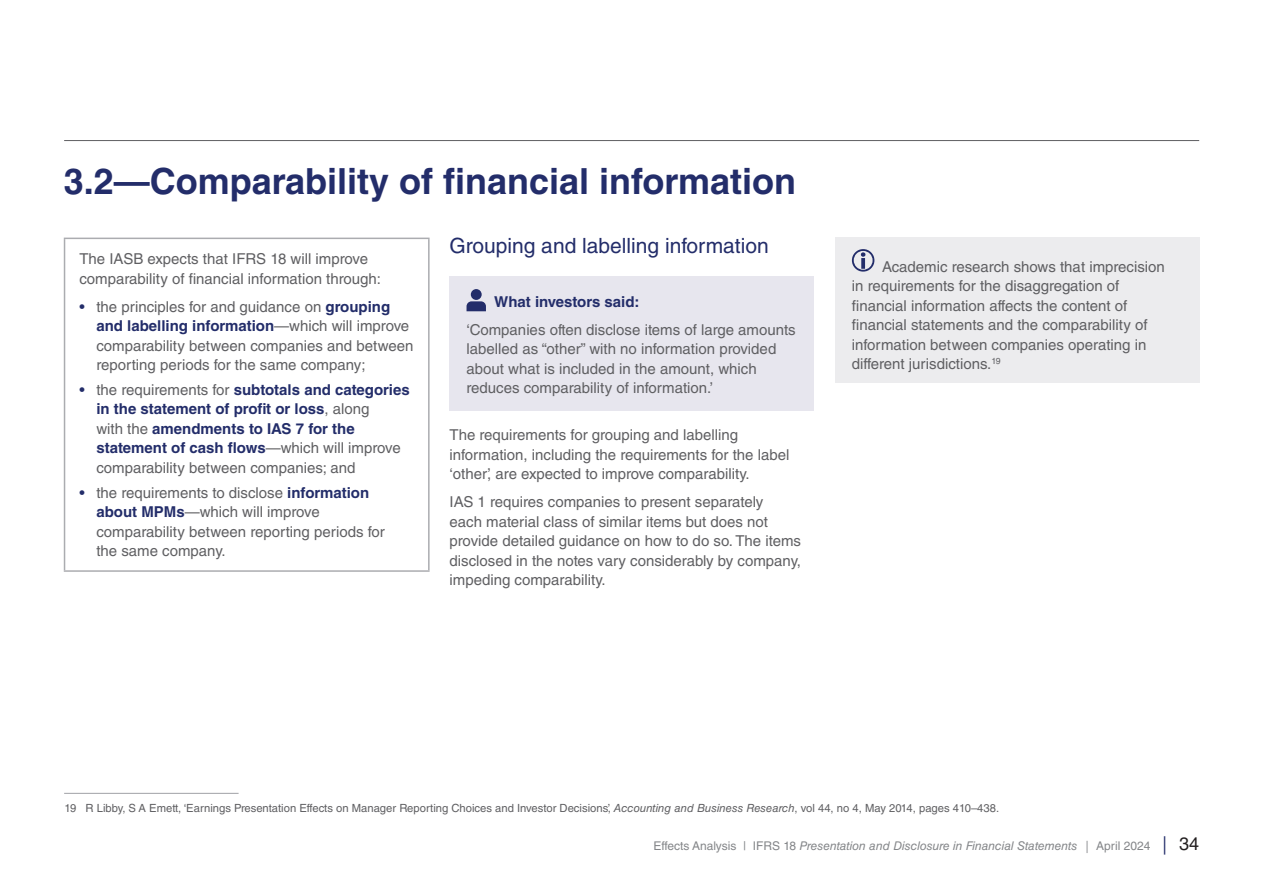
<style>
.page{position:relative;width:1263px;height:893px;background:#fff}
.page>*{position:absolute;margin:0;border:0;box-sizing:border-box;transform-origin:0 0}
.Level_1{font:700 36px "Helvetica LT Std";color:#232d6a}
.Level_2_heading{font:21px "Helvetica LT Std";color:#232d6a}
.Body_copy{font:15px/19.5px "Helvetica LT Std";color:#5f5f62}
.Body_copy-2{font:700 15px/19.5px "Helvetica LT Std";color:#232d6a}
.t1{font:italic 12px "Helvetica LT Std";color:#848689}
.footnote{font:11.25px "Helvetica LT Std";color:#5f5f62}
.s1{color:#232d6a}
.s2{font-weight:700;color:#232d6a}
.s3{font-weight:400}
.s4{font-weight:400;color:#5f5f62}
.s5{font-style:italic}
.s6{font-style:normal}
.s7{font-family:"Swift LT Pro";font-style:normal}
.s8{font-family:"Swift LT Pro";font-style:normal;font-size:18px;color:#232d6a}
.s9{font-style:normal;font-size:18px;color:#231f20}
</style>
<div class="page">
<hr style="left:64px;top:140px;width:1135px;height:1px;background:#5f5f62">
<hr style="left:64px;top:238px;width:366px;height:1px;background:#abacb0">
<hr style="left:64px;top:239px;width:1px;height:331px;background:#abacb0">
<hr style="left:428px;top:239px;width:2px;height:331px;background:#abacb0">
<hr style="left:64px;top:570px;width:366px;height:2px;background:#abacb0">
<div style="left:449px;top:276px;width:365px;height:134px;background:#e7e6ee"></div>
<div style="left:471px;top:289px;width:11px;height:11px;background:#232d6a;border-radius:50%"></div>
<svg style="left:466px;top:301px;width:20px;height:10px"></svg>
<hr style="left:64px;top:793px;width:175px;height:1px;background:#abacb0">
<div style="left:835px;top:238px;width:364px;height:145px;background:#ececee"></div>
<svg style="left:852px;top:249px;width:22px;height:23px"></svg>
<p class="Level_1" style="left:64px;top:160px;width:734px">3.2—Comparability of financial information</p>
<p class="Body_copy" style="left:79px;top:249px;width:303px">The IASB expects that IFRS 18 will improve comparability of financial information through:</p>
<p class="Body_copy" style="left:96px;top:296px;width:319px;text-indent:-17px"><span class="s1">•</span> the principles for and guidance on <span class="s2">grouping and labelling information</span>—which will improve comparability between companies and between reporting periods for the same company;</p>
<p class="Body_copy-2" style="left:96px;top:380px;width:315px;text-indent:-17px"><span class="s3">•</span> <span class="s4">the requirements for</span> subtotals and categories in the statement of profit or loss<span class="s4">, along<br>with the</span> amendments to IAS 7 for the statement of cash flows<span class="s4">—which will improve comparability between companies; and</span></p>
<p class="Body_copy" style="left:96px;top:483px;width:290px;text-indent:-17px"><span class="s1">•</span> the requirements to disclose <span class="s2">information about MPMs</span>—which will improve comparability between reporting periods for the same company.</p>
<p class="Level_2_heading" style="left:449px;top:233px;width:321px">Grouping and labelling information</p>
<p class="Body_copy-2" style="left:494px;top:292px;width:147px">What investors said:</p>
<p class="Body_copy" style="left:466px;top:320px;width:331px">‘Companies often disclose items of large amounts labelled as “other” with no information provided about what is included in the amount, which reduces comparability of information.’</p>
<p class="Body_copy" style="left:449px;top:425px;width:341px">The requirements for grouping and labelling information, including the requirements for the label ‘other’, are expected to improve comparability.</p>
<p class="Body_copy" style="left:449px;top:492px;width:353px">IAS 1 requires companies to present separately<br>each material class of similar items but does not provide detailed guidance on how to do so. The items disclosed in the notes vary considerably by company, impeding comparability.</p>
<p class="Body_copy" style="left:852px;top:257px;width:314px;text-indent:30px">Academic research shows that imprecision in requirements for the disaggregation of financial information affects the content of financial statements and the comparability of information between companies operating in different jurisdictions.<sup>19</sup></p>
<p class="footnote" style="left:64px;top:802px;width:936px">19 R Libby, S A Emett, ‘Earnings Presentation Effects on Manager Reporting Choices and Investor Decisions’, <span class="s5">Accounting and Business Research</span>, vol 44, no 4, May 2014, pages 410–438.</p>
<p class="t1" style="left:653px;top:839px;width:547px"><span class="s6">Effects Analysis | IFRS 18</span> Presentation and Disclosure in Financial Statements <span class="s7">|</span> <span class="s6">April 2024</span> <span class="s8">|</span> <span class="s9">34</span></p>
</div>
